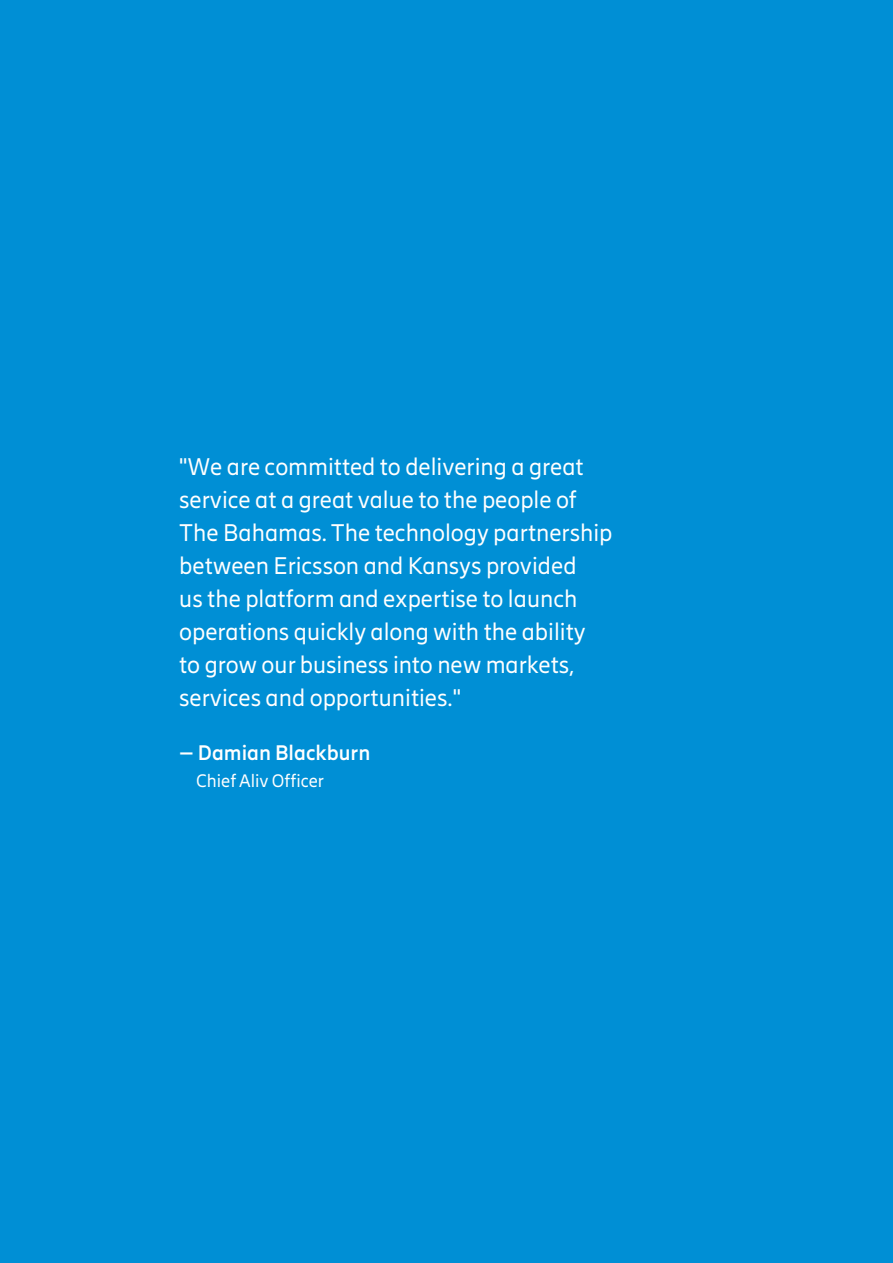
<style>
.page{position:relative;width:893px;height:1263px;background:#008fd5}
.page>*{position:absolute;margin:0;border:0;box-sizing:border-box;transform-origin:0 0}
.Body{font:24px/33px "Ericsson Hilda";color:#fff}
.Body-2{font:700 21px "Ericsson Hilda";color:#fff}
.Body-3{font:18px "Ericsson Hilda";color:#fff}
</style>
<div class="page">
<p class="Body" style="left:179px;top:451px;width:435px">"We are committed to delivering a great service at a great value to the people of The Bahamas. The technology partnership between Ericsson and Kansys provided<br>us the platform and expertise to launch operations quickly along with the ability to grow our business into new markets, services and opportunities."</p>
<p class="Body-2" style="left:179px;top:741px;width:192px">– Damian Blackburn</p>
<p class="Body-3" style="left:196px;top:771px;width:129px">Chief Aliv Officer</p>
</div>
